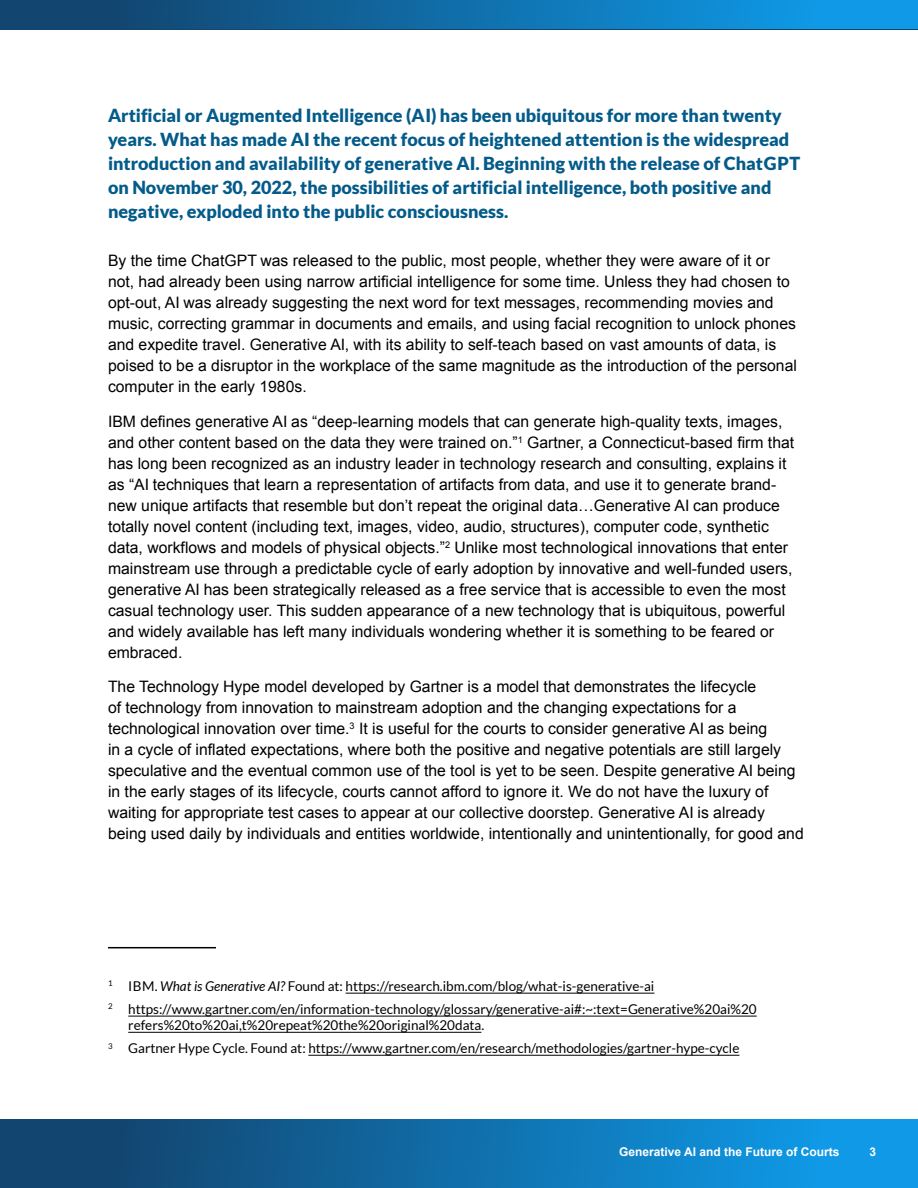
<style>
.page{position:relative;width:918px;height:1188px;background:#fff}
.page>*{position:absolute;margin:0;border:0;box-sizing:border-box;transform-origin:0 0}
.P_Intro_graf{font:900 18px/24px "Lato";color:#045b8a}
.t1{font:15.75px/21px "Arial";color:#000}
.Note{font:13.5px/16.2px "Lato";color:#000}
.t2{font:700 12px "Arial";color:#fff}
.s1{font-style:italic}
</style>
<div class="page">
<div style="left:0;top:1119px;width:918px;height:69px;background:linear-gradient(to right,#133c63,#0ea0f1)"></div>
<div style="left:0;top:0;width:918px;height:29px;background:linear-gradient(to right,#133c63,#0ea1f1)"></div>
<hr style="left:108px;top:947px;width:108px;height:1px;background:#000">
<hr style="left:346px;top:993px;width:308px;height:1px;background:#000">
<hr style="left:128px;top:1016px;width:629px;height:1px;background:#000">
<hr style="left:128px;top:1032px;width:353px;height:1px;background:#000">
<hr style="left:308px;top:1055px;width:431px;height:1px;background:#000">
<p class="P_Intro_graf" style="left:108px;top:104px;width:694px">Artificial or Augmented Intelligence (A I) has been ubiquitous for more than twenty years. What has made AI the recent focus of heightened attention is the widespread introduction and availability of generative AI. Beginning with the release of ChatGPT on November 30, 2022, the possibilities of artificial intelligence, both positive and negative, exploded into the public consciousness.</p>
<p class="t1" style="left:108px;top:251px;width:690px">By the time Chat G P T was released to the public, most people, whether they were aware of it or not, had already been using narrow artificial intelligence for some time. Unless they had chosen to opt-out, A I was already suggesting the next word for text messages, recommending movies and music, correcting grammar in documents and emails, and using facial recognition to unlock phones and expedite travel. Generative A I, with its ability to self-teach based on vast amounts of data, is poised to be a disruptor in the workplace of the same magnitude as the introduction of the personal computer in the early 1980s.</p>
<p class="t1" style="left:108px;top:411px;width:688px">IBM defines generative A I as “deep-learning models that can generate high-quality texts, images, and other content based on the data they were trained on.”<sup>1</sup> Gartner, a Connecticut-based firm that has long been recognized as an industry leader in technology research and consulting, explains it as “A I techniques that learn a representation of artifacts from data, and use it to generate brand&shy;new unique artifacts that resemble but don’t repeat the original data…Generative A I can produce totally novel content (including text, images, video, audio, structures), computer code, synthetic data, workflows and models of physical objects.”<sup>2</sup> Unlike most technological innovations that enter mainstream use through a predictable cycle of early adoption by innovative and well-funded users, generative A I has been strategically released as a free service that is accessible to even the most casual technology user. This sudden appearance of a new technology that is ubiquitous, powerful and widely available has left many individuals wondering whether it is something to be feared or embraced.</p>
<p class="t1" style="left:108px;top:677px;width:697px">The Technology Hype model developed by Gartner is a model that demonstrates the lifecycle<br>of technology from innovation to mainstream adoption and the changing expectations for a technological innovation over time.<sup>3</sup> It is useful for the courts to consider generative A I as being<br>in a cycle of inflated expectations, where both the positive and negative potentials are still largely speculative and the eventual common use of the tool is yet to be seen. Despite generative A I being in the early stages of its lifecycle, courts cannot afford to ignore it. We do not have the luxury of waiting for appropriate test cases to appear at our collective doorstep. Generative A I is already being used daily by individuals and entities worldwide, intentionally and unintentionally, for good and</p>
<p class="Note" style="left:108px;top:978px;width:548px"><sup>1</sup> IBM. <span class="s1">What is Generative AI?</span> Found at: https://research.ibm.com/blog/what-is-generative-ai</p>
<p class="Note" style="left:128px;top:1001px;width:630px;text-indent:-20px"><sup>2</sup> https://www.gartner.com/en/information-technology/glossary/generative-ai#:~:text=Generative%20ai%20 refers%20to%20ai,t%20repeat%20the%20original%20data.</p>
<p class="Note" style="left:108px;top:1040px;width:633px"><sup>3</sup> Gartner Hype Cycle. Found at: https://www.gartner.com/en/research/methodologies/gartner-hype-cycle</p>
<p class="t2" style="left:619px;top:1144px;width:222px">Generative AI and the Future of Courts</p>
<p class="t2" style="left:869px;top:1144px;width:8px">3</p>
</div>
